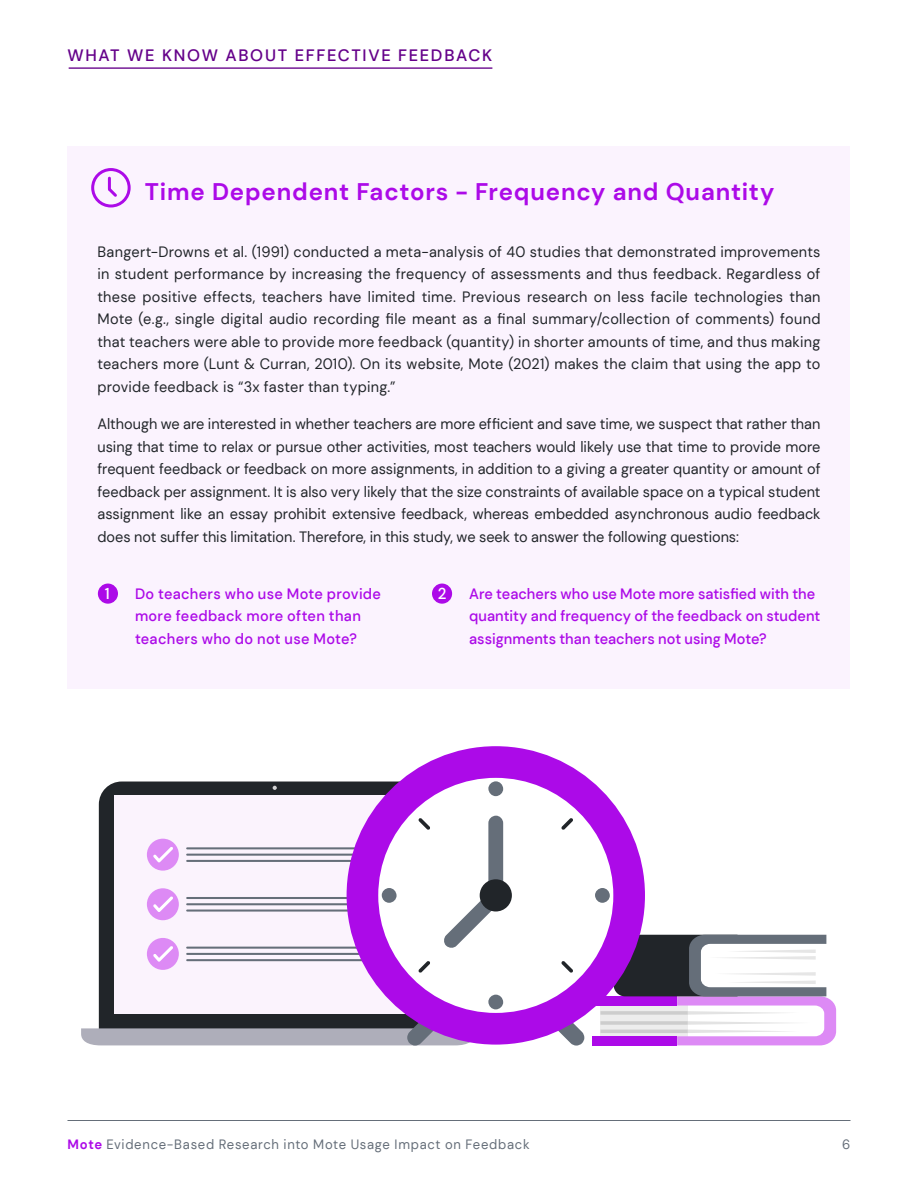
<style>
.page{position:relative;width:918px;height:1188px;background:#fff}
.page>*{position:absolute;margin:0;border:0;box-sizing:border-box;transform-origin:0 0}
.t1{font:700 24px "DM Sans";letter-spacing:.035em;color:#ac0ae8}
.t2{font:500 16.5px "DM Sans";letter-spacing:.1em;color:#65008a}
.t3{font:500 15.75px "DM Sans";color:#fff}
.t4{font:15px/22.5px "DM Sans";letter-spacing:.005em;color:#212529;text-align:justify}
.t5{font:500 15px/22.5px "DM Sans";letter-spacing:.005em;color:#ac0ae8}
.t6{font:13.5px "DM Sans";letter-spacing:.055em;color:#656e79}
.s1{font-weight:700;color:#ac0ae8}
</style>
<div class="page">
<hr style="left:68px;top:1120px;width:782px;height:1px;background:#656e79">
<div style="left:68px;top:146px;width:782px;height:543px;background:#fbf3fe"></div>
<div style="left:98px;top:584px;width:20px;height:20px;background:#ac0ae8;border-radius:50%"></div>
<div style="left:432px;top:584px;width:20px;height:20px;background:#ac0ae8;border-radius:50%"></div>
<hr style="left:69px;top:67px;width:423px;height:2px;background:#65008a">
<div style="left:91px;top:168px;width:40px;height:39px;border:3px solid #ac0ae8;border-radius:50%"></div>
<svg style="left:107px;top:178px;width:10px;height:19px"></svg>
<div style="left:99px;top:782px;width:306px;height:232px;background:#212529"></div>
<div style="left:114px;top:795px;width:330px;height:218px;background:#fbf3fd"></div>
<hr style="left:186px;top:854px;width:211px;height:2px;background:#656e79">
<hr style="left:186px;top:847px;width:211px;height:2px;background:#656e79">
<hr style="left:186px;top:860px;width:211px;height:2px;background:#656e79">
<div style="left:147px;top:839px;width:32px;height:32px;background:#dd8af5;border-radius:50%"></div>
<svg style="left:153px;top:847px;width:20px;height:15px"></svg>
<hr style="left:186px;top:953px;width:211px;height:2px;background:#656e79">
<hr style="left:186px;top:947px;width:211px;height:2px;background:#656e79">
<hr style="left:186px;top:959px;width:211px;height:2px;background:#656e79">
<div style="left:147px;top:938px;width:32px;height:32px;background:#dd8af5;border-radius:50%"></div>
<svg style="left:153px;top:946px;width:20px;height:16px"></svg>
<div style="left:147px;top:888px;width:32px;height:32px;background:#dd8af5;border-radius:50%"></div>
<svg style="left:153px;top:896px;width:20px;height:16px"></svg>
<hr style="left:186px;top:903px;width:211px;height:2px;background:#656e79">
<hr style="left:186px;top:897px;width:211px;height:2px;background:#656e79">
<hr style="left:186px;top:910px;width:211px;height:2px;background:#656e79">
<svg style="left:273px;top:786px;width:4px;height:4px"></svg>
<div style="left:600px;top:1003px;width:88px;height:36px;background:#ededed"></div>
<div style="left:592px;top:996px;width:85px;height:10px;background:#ac0ae8"></div>
<div style="left:592px;top:1036px;width:85px;height:9px;background:#ac0ae8"></div>
<hr style="left:600px;top:1011px;width:88px;height:4px;background:#cdcdcd">
<hr style="left:600px;top:1021px;width:88px;height:4px;background:#d4d4d4">
<hr style="left:600px;top:1030px;width:88px;height:3px;background:#cdcdcd">
<svg style="left:614px;top:935px;width:222px;height:110px"></svg>
<svg style="left:558px;top:1023px;width:26px;height:23px"></svg>
<svg style="left:81px;top:1014px;width:394px;height:32px;background:#777981"></svg>
<div style="left:347px;top:746px;width:298px;height:299px;background:#ac0ae8;border-radius:50%"></div>
<div style="left:378px;top:778px;width:235px;height:235px;background:#fff;border-radius:50%"></div>
<div style="left:488px;top:815px;width:15px;height:88px;background:#656e79;border-radius:7px"></div>
<svg style="left:444px;top:889px;width:60px;height:59px"></svg>
<svg style="left:561px;top:818px;width:12px;height:12px"></svg>
<svg style="left:418px;top:961px;width:12px;height:12px"></svg>
<svg style="left:561px;top:961px;width:12px;height:12px"></svg>
<svg style="left:418px;top:818px;width:12px;height:12px"></svg>
<div style="left:488px;top:995px;width:15px;height:14px;background:#656e79;border-radius:50%"></div>
<div style="left:488px;top:781px;width:15px;height:15px;background:#656e79;border-radius:50%"></div>
<div style="left:382px;top:888px;width:15px;height:15px;background:#656e79;border-radius:50%"></div>
<div style="left:595px;top:888px;width:15px;height:15px;background:#656e79;border-radius:50%"></div>
<div style="left:480px;top:879px;width:32px;height:32px;background:#212529;border-radius:50%"></div>
<p class="t2" style="left:68px;top:45px;width:426px">WHAT WE KNOW ABOUT EFFECTIVE FEEDBACK</p>
<p class="t1" style="left:145px;top:176px;width:631px">Time Dependent Factors - Frequency and Quantity</p>
<p class="t4" style="left:98px;top:240px;width:725px">Bangert-Drowns et al. (1991) conducted a meta-analysis of 40 studies that demonstrated improvements in student performance by increasing the frequency of assessments and thus feedback. Regardless of these positive effects, teachers have limited time. Previous research on less facile technologies than Mote (e.g., single digital audio recording file meant as a final summary/collection of comments) found that teachers were able to provide more feedback (quantity) in shorter amounts of time, and thus making teachers more (Lunt &amp; Curran, 2010). On its website, Mote (2021) makes the claim that using the app to provide feedback is “3x faster than typing.”</p>
<p class="t4" style="left:98px;top:413px;width:725px">Although we are interested in whether teachers are more efficient and save time, we suspect that rather than using that time to relax or pursue other activities, most teachers would likely use that time to provide more frequent feedback or feedback on more assignments, in addition to a giving a greater quantity or amount of feedback per assignment. It is also very likely that the size constraints of available space on a typical student assignment like an essay prohibit extensive feedback, whereas embedded asynchronous audio feedback does not suffer this limitation. Therefore, in this study, we seek to answer the following questions:</p>
<p class="t3" style="left:105px;top:583px;width:6px">1</p>
<p class="t3" style="left:438px;top:583px;width:10px">2</p>
<p class="t5" style="left:135px;top:582px;width:247px">Do teachers who use Mote provide more feedback more often than teachers who do not use Mote?</p>
<p class="t5" style="left:469px;top:582px;width:353px">Are teachers who use Mote more satisfied with the quantity and frequency of the feedback on student assignments than teachers not using Mote?</p>
<p class="t6" style="left:68px;top:1136px;width:464px"><span class="s1">Mote</span> Evidence-Based Research into Mote Usage Impact on Feedback</p>
<p class="t6" style="left:842px;top:1136px;width:10px">6</p>
</div>
